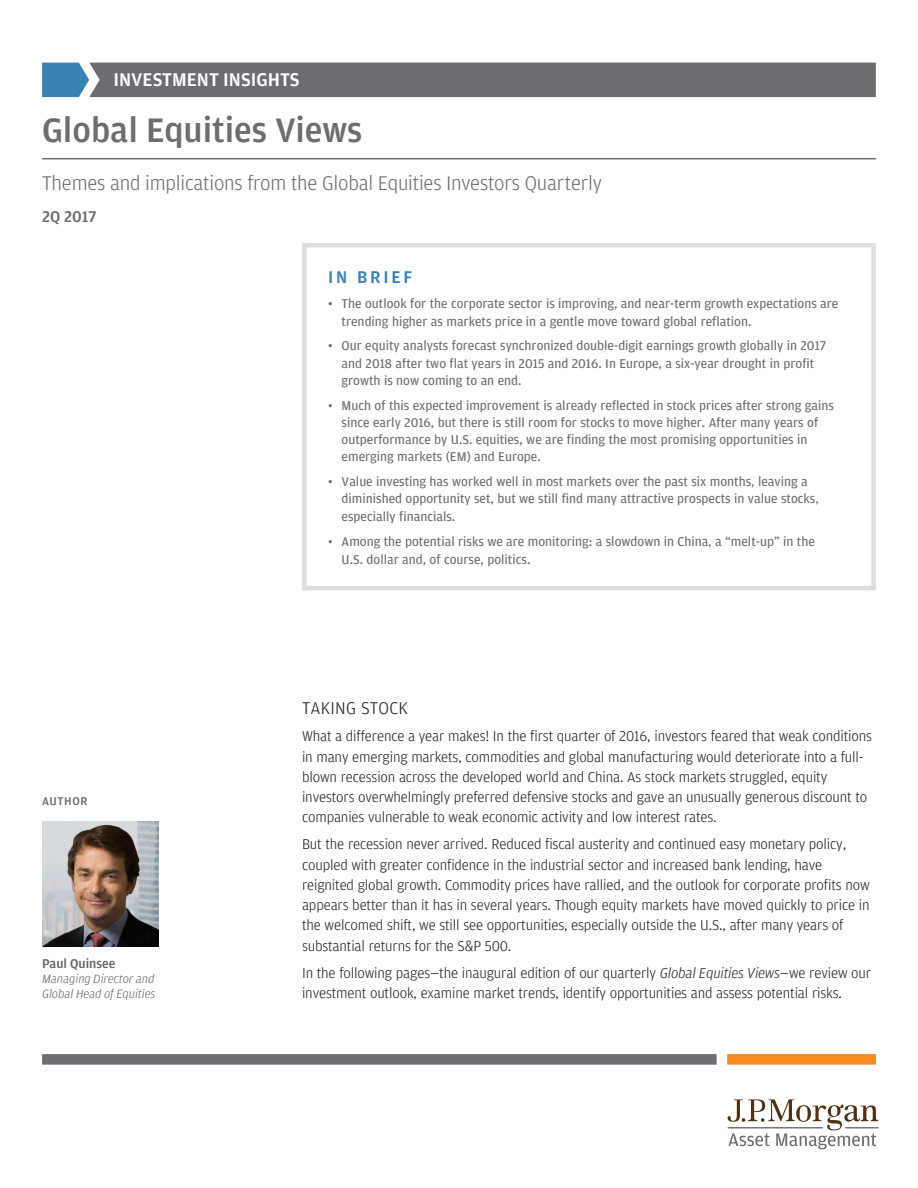
<style>
.page{position:relative;width:918px;height:1188px;background:#fff}
.page>*{position:absolute;margin:0;border:0;box-sizing:border-box;transform-origin:0 0}
.t1{font:500 36px "Amplitude";color:#6c6d70}
.t2{font:300 21px "Amplitude";letter-spacing:-.01em;color:#6c6d70}
.t3{font:500 19.5px "Amplitude";color:#fff}
._1st_Subhead{font:300 18px "Amplitude";letter-spacing:.01em;color:#231f20}
.Sidebar_Title{font:500 18px "Amplitude";letter-spacing:.15em;color:#3881b3}
.t4{font:500 16.5px "Amplitude";color:#6c6d70}
.Body_Copy{font:300 15px/20.2px "Amplitude";letter-spacing:-.01em;color:#231f20}
.t5{font:13.5px/17.2px "Amplitude";color:#6c6d70}
.Name{font:500 13.5px "Amplitude";color:#636366}
.Title___Division{font:italic 300 12.75px "Amplitude";color:#636366}
.t6{font:500 12px "Amplitude";letter-spacing:.05em;color:#6c6d70}
.s1{font-style:italic}
</style>
<div class="page">
<div style="left:42px;top:1054px;width:675px;height:11px;background:#6c6d70"></div>
<div style="left:727px;top:1054px;width:149px;height:11px;background:#f68b1f"></div>
<hr style="left:845px;top:1127px;width:34px;height:1px;background:#6c6d70">
<hr style="left:727px;top:1127px;width:96px;height:1px;background:#6c6d70">
<svg style="left:728px;top:1099px;width:150px;height:50px"></svg>
<div style="left:42px;top:63px;width:834px;height:34px;background:#6c6d70"></div>
<hr style="left:42px;top:158px;width:834px;height:1px;background:#6c6d70">
<div style="left:302px;top:243px;width:574px;height:347px;border:4px solid #dcdddf"></div>
<img style="left:42px;top:822px;width:117px;height:124px">
<h3 class="t3" style="left:114px;top:67px;width:188px">INVESTMENT INSIGHTS</h3>
<h1 class="t1" style="left:42px;top:107px;width:322px">Global Equities Views</h1>
<h2 class="t2" style="left:42px;top:170px;width:561px">Themes and implications from the Global Equities Investors Quarterly</h2>
<p class="t4" style="left:42px;top:207px;width:56px">2Q 2017</p>
<p class="t6" style="left:42px;top:793px;width:47px">AUTHOR</p>
<p class="Name" style="left:42px;top:955px;width:75px">Paul Quinsee</p>
<p class="Title___Division" style="left:42px;top:972px;width:114px">Managing Director and</p>
<p class="Title___Division" style="left:42px;top:987px;width:115px">Global Head of Equities</p>
<p class="Sidebar_Title" style="left:328px;top:266px;width:86px">IN BRIEF</p>
<p class="t5" style="left:342px;top:295px;width:498px;text-indent:-14px">• The outlook for the corporate sector is improving, and near-term growth expectations are trending higher as markets price in a gentle move toward global reflation.</p>
<p class="t5" style="left:342px;top:337px;width:486px;text-indent:-14px">• Our equity analysts forecast synchronized double-digit earnings growth globally in 2017 and 2018 after two flat years in 2015 and 2016. In Europe, a six-year drought in profit growth is now coming to an end.</p>
<p class="t5" style="left:342px;top:396px;width:494px;text-indent:-14px">• Much of this expected improvement is already reflected in stock prices after strong gains since early 2016, but there is still room for stocks to move higher. After many years of outperformance by U.S. equities, we are finding the most promising opportunities in emerging markets (EM) and Europe.</p>
<p class="t5" style="left:342px;top:473px;width:479px;text-indent:-14px">• Value investing has worked well in most markets over the past six months, leaving a diminished opportunity set, but we still find many attractive prospects in value stocks, especially financials.</p>
<p class="t5" style="left:342px;top:532px;width:475px;line-height:18px;text-indent:-14px">• Among the potential risks we are monitoring: a slowdown in China, a “melt-up” in the<br>U.S. dollar and, of course, politics.</p>
<p class="_1st_Subhead" style="left:302px;top:697px;width:107px">TAKING STOCK</p>
<p class="Body_Copy" style="left:302px;top:726px;width:572px">What a difference a year makes! In the first quarter of 2016, investors feared that weak conditions in many emerging markets, commodities and global manufacturing would deteriorate into a full&shy;blown recession across the developed world and China. As stock markets struggled, equity investors overwhelmingly preferred defensive stocks and gave an unusually generous discount to companies vulnerable to weak economic activity and low interest rates.</p>
<p class="Body_Copy" style="left:302px;top:834px;width:569px">But the recession never arrived. Reduced fiscal austerity and continued easy monetary policy, coupled with greater confidence in the industrial sector and increased bank lending, have reignited global growth. Commodity prices have rallied, and the outlook for corporate profits now appears better than it has in several years. Though equity markets have moved quickly to price in the welcomed shift, we still see opportunities, especially outside the U.S., after many years of substantial returns for the S&amp;P 500.</p>
<p class="Body_Copy" style="left:302px;top:962px;width:571px">In the following pages—the inaugural edition of our quarterly <span class="s1">Global Equities Views</span>—we review our investment outlook, examine market trends, identify opportunities and assess potential risks.</p>
</div>
